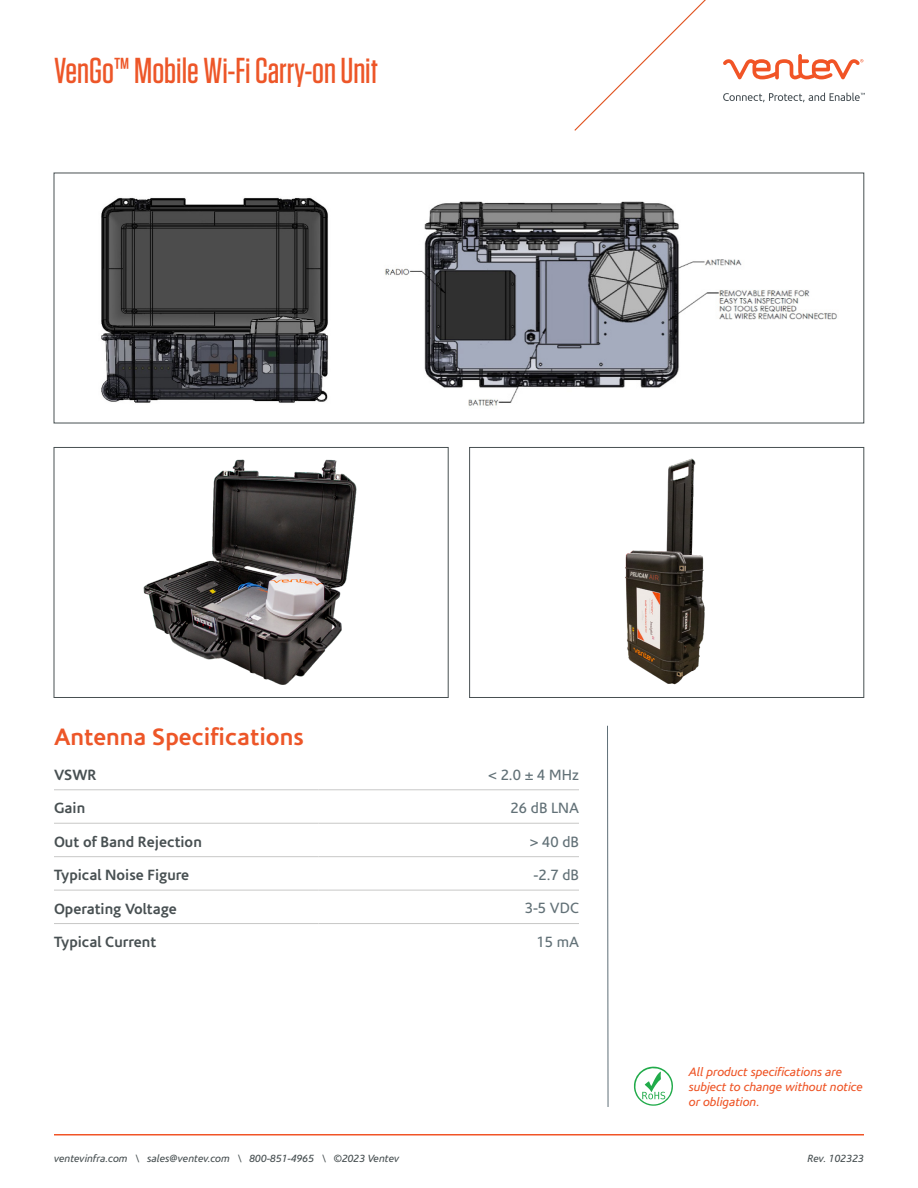
<style>
.page{position:relative;width:918px;height:1188px;background:#fff}
.page>*{position:absolute;margin:0;border:0;box-sizing:border-box;transform-origin:0 0}
.t1{font:500 36px "Tungsten";color:#ed5628}
.Heading_3{font:700 24px "Corisande";color:#ed5628}
.Left_Side_Chart{font:700 15px "Corisande";color:#485052}
.Right_Side_Chart{font:15px "Corisande";color:#627177}
.t2{font:italic 12.3px/14.7px "Corisande";color:#ee5628}
.t3{font:italic 10.5px "Corisande";color:#485052}
</style>
<div class="page">
<svg style="left:574px;top:0;width:291px;height:131px"></svg>
<hr style="left:54px;top:1134px;width:810px;height:2px;background:#f15426">
<svg style="left:634px;top:1067px;width:39px;height:39px"></svg>
<svg style="left:607px;top:725px;width:1px;height:382px"></svg>
<hr style="left:54px;top:790px;width:265px;height:1px;background:#c8c8c7">
<hr style="left:319px;top:790px;width:260px;height:1px;background:#c8c8c7">
<hr style="left:54px;top:823px;width:265px;height:1px;background:#c8c8c7">
<hr style="left:319px;top:823px;width:260px;height:1px;background:#c8c8c7">
<hr style="left:54px;top:856px;width:265px;height:1px;background:#c8c8c7">
<hr style="left:319px;top:856px;width:260px;height:1px;background:#c8c8c7">
<hr style="left:54px;top:890px;width:265px;height:1px;background:#c8c8c7">
<hr style="left:319px;top:890px;width:260px;height:1px;background:#c8c8c7">
<hr style="left:54px;top:923px;width:265px;height:1px;background:#c8c8c7">
<hr style="left:319px;top:923px;width:260px;height:1px;background:#c8c8c7">
<img style="left:143px;top:459px;width:214px;height:226px">
<div style="left:54px;top:447px;width:394px;height:251px;border:1px solid #485052"></div>
<img style="left:625px;top:458px;width:80px;height:227px">
<div style="left:469px;top:447px;width:395px;height:251px;border:1px solid #485052"></div>
<img style="left:385px;top:201px;width:452px;height:205px">
<img style="left:101px;top:197px;width:227px;height:206px">
<h1 class="t1" style="left:54px;top:52px;width:325px">VenGo™ Mobile Wi-Fi Carry-on Unit</h1>
<p class="Heading_3" style="left:54px;top:723px;width:251px">Antenna Specifications</p>
<p class="Left_Side_Chart" style="left:54px;top:766px;width:44px">VSWR</p>
<p class="Right_Side_Chart" style="left:488px;top:766px;width:92px">&lt; 2.0 ± 4 MHz</p>
<p class="Left_Side_Chart" style="left:54px;top:800px;width:33px">Gain</p>
<p class="Right_Side_Chart" style="left:511px;top:800px;width:70px">26 dB LNA</p>
<p class="Left_Side_Chart" style="left:54px;top:833px;width:149px">Out of Band Rejection</p>
<p class="Right_Side_Chart" style="left:530px;top:833px;width:51px">&gt; 40 dB</p>
<p class="Left_Side_Chart" style="left:54px;top:867px;width:137px">Typical Noise Figure</p>
<p class="Right_Side_Chart" style="left:534px;top:867px;width:47px">-2.7 dB</p>
<p class="Left_Side_Chart" style="left:54px;top:900px;width:125px">Operating Voltage</p>
<p class="Right_Side_Chart" style="left:525px;top:900px;width:56px">3-5 VDC</p>
<p class="Left_Side_Chart" style="left:54px;top:933px;width:104px">Typical Current</p>
<p class="Right_Side_Chart" style="left:537px;top:934px;width:44px">15 mA</p>
<p class="t2" style="left:689px;top:1065px;width:176px">All product specifications are subject to change without notice or obligation.</p>
<p class="t3" style="left:54px;top:1153px;width:347px">ventevinfra.com \ sales@ventev.com \ 800-851-4965 \ ©2023 Ventev</p>
<p class="t3" style="left:807px;top:1153px;width:58px">Rev. 102323</p>
</div>
